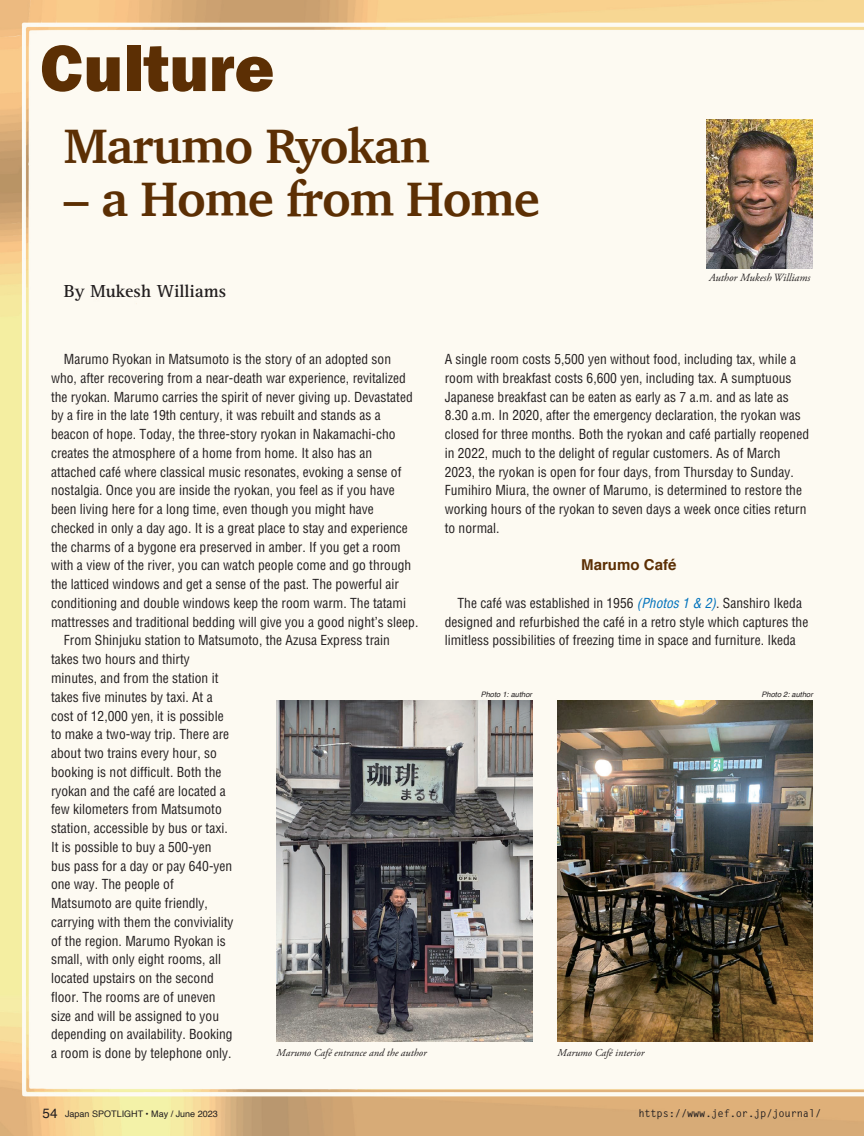
<style>
.page{position:relative;width:864px;height:1136px;background:#fff}
.page>*{position:absolute;margin:0;border:0;box-sizing:border-box;transform-origin:0 0}
.t1{font:800 66px "Franklin Gothic";color:#5c2f04}
.t2{font:700 49.5px "Charter";letter-spacing:-.02em;color:#5c2f04}
.t3{font:700 18px "Rotis Serif";color:#231f20}
.t4{font:700 15px "Helvetica";color:#5c2f04}
.t5{font:condensed 13.5px/18.8px "Helvetica";color:#231f20}
.t6{font:italic 10.95px "Adobe Garamond Pro";color:#231f20}
.t7{font:italic 10.5px "Adobe Garamond Pro";color:#231f20}
.t8{font:700 10.5px "Letter Gothic Std";letter-spacing:-.02em;color:#231f20}
.t9{font:9px "Helvetica";color:#231f20}
.t10{font:italic 7.5px "Helvetica";color:#231f20}
.s1{font-style:italic;color:#0072bc}
.s2{font-size:13.5px}
</style>
<div class="page">
<img style="left:0;top:0;width:863px;height:1135px">
<img style="left:706px;top:119px;width:106px;height:149px">
<img style="left:557px;top:700px;width:255px;height:341px">
<img style="left:276px;top:700px;width:255px;height:341px">
<h1 class="t1" style="left:40px;top:30px;width:235px">Culture</h1>
<h2 class="t2" style="left:64px;top:103px;width:367px">Marumo Ryokan</h2>
<h2 class="t2" style="left:64px;top:156px;width:477px">– a Home from Home</h2>
<h3 class="t3" style="left:64px;top:280px;width:164px">By Mukesh Williams</h3>
<p class="t6" style="left:708px;top:271px;width:103px">Author Mukesh Williams</p>
<p class="t5" style="left:64px;top:349px;width:328px">Marumo Ryokan in Matsumoto is the story of an adopted son</p>
<p class="t5" style="left:51px;top:368px;width:356px">who, after recovering from a near-death war experience, revitalized</p>
<p class="t5" style="left:51px;top:387px;width:363px">the ryokan. Marumo carries the spirit of never giving up. Devastated</p>
<p class="t5" style="left:51px;top:406px;width:331px">by a fire in the late 19th century, it was rebuilt and stands as a</p>
<p class="t5" style="left:51px;top:424px;width:346px">beacon of hope. Today, the three-story ryokan in Nakamachi-cho</p>
<p class="t5" style="left:51px;top:443px;width:322px">creates the atmosphere of a home from home. It also has an</p>
<p class="t5" style="left:51px;top:462px;width:352px">attached café where classical music resonates, evoking a sense of</p>
<p class="t5" style="left:51px;top:481px;width:345px">nostalgia. Once you are inside the ryokan, you feel as if you have</p>
<p class="t5" style="left:51px;top:499px;width:324px">been living here for a long time, even though you might have</p>
<p class="t5" style="left:51px;top:518px;width:358px">checked in only a day ago. It is a great place to stay and experience</p>
<p class="t5" style="left:51px;top:537px;width:351px">the charms of a bygone era preserved in amber. If you get a room</p>
<p class="t5" style="left:51px;top:556px;width:361px">with a view of the river, you can watch people come and go through</p>
<p class="t5" style="left:51px;top:574px;width:349px">the latticed windows and get a sense of the past. The powerful air</p>
<p class="t5" style="left:51px;top:593px;width:356px">conditioning and double windows keep the room warm. The tatami</p>
<p class="t5" style="left:51px;top:612px;width:368px">mattresses and traditional bedding will give you a good night’s sleep.</p>
<p class="t5" style="left:64px;top:631px;width:327px">From Shinjuku station to Matsumoto, the Azusa Express train</p>
<p class="t5" style="left:51px;top:649px;width:140px">takes two hours and thirty</p>
<p class="t5" style="left:51px;top:668px;width:169px">minutes, and from the station it</p>
<p class="t5" style="left:51px;top:687px;width:163px">takes five minutes by taxi. At a</p>
<p class="t5" style="left:51px;top:706px;width:174px">cost of 12,000 yen, it is possible</p>
<p class="t5" style="left:51px;top:724px;width:180px">to make a two-way trip. There are</p>
<p class="t5" style="left:51px;top:743px;width:167px">about two trains every hour, so</p>
<p class="t5" style="left:51px;top:762px;width:172px">booking is not difficult. Both the</p>
<p class="t5" style="left:51px;top:781px;width:176px">ryokan and the café are located a</p>
<p class="t5" style="left:51px;top:799px;width:172px">few kilometers from Matsumoto</p>
<p class="t5" style="left:51px;top:818px;width:178px">station, accessible by bus or taxi.</p>
<p class="t5" style="left:51px;top:837px;width:162px">It is possible to buy a 500-yen</p>
<p class="t5" style="left:51px;top:856px;width:183px">bus pass for a day or pay 640-yen</p>
<p class="t5" style="left:51px;top:874px;width:124px">one way. The people of</p>
<p class="t5" style="left:51px;top:893px;width:158px">Matsumoto are quite friendly,</p>
<p class="t5" style="left:51px;top:912px;width:184px">carrying with them the conviviality</p>
<p class="t5" style="left:51px;top:931px;width:176px">of the region. Marumo Ryokan is</p>
<p class="t5" style="left:51px;top:949px;width:171px">small, with only eight rooms, all</p>
<p class="t5" style="left:51px;top:968px;width:164px">located upstairs on the second</p>
<p class="t5" style="left:51px;top:987px;width:166px">floor. The rooms are of uneven</p>
<p class="t5" style="left:51px;top:1006px;width:169px">size and will be assigned to you</p>
<p class="t5" style="left:51px;top:1024px;width:183px">depending on availability. Booking</p>
<p class="t5" style="left:51px;top:1043px;width:182px">a room is done by telephone only.</p>
<p class="t7" style="left:276px;top:1046px;width:151px">Marumo Café entrance and the author</p>
<p class="t5" style="left:444px;top:349px;width:366px">A single room costs 5,500 yen without food, including tax, while a room with breakfast costs 6,600 yen, including tax. A sumptuous Japanese breakfast can be eaten as early as 7 a.m. and as late as 8.30 a.m. In 2020, after the emergency declaration, the ryokan was closed for three months. Both the ryokan and café partially reopened in 2022, much to the delight of regular customers. As of March 2023, the ryokan is open for four days, from Thursday to Sunday.<br>Fumihiro Miura, the owner of Marumo, is determined to restore the working hours of the ryokan to seven days a week once cities return to normal.</p>
<p class="t4" style="left:581px;top:553px;width:97px">Marumo Café</p>
<p class="t5" style="left:444px;top:593px;width:365px;text-indent:13px">The café was established in 1956 <span class="s1">(Photos 1 &amp; 2)</span>. Sanshiro Ikeda designed and refurbished the café in a retro style which captures the limitless possibilities of freezing time in space and furniture. Ikeda</p>
<p class="t10" style="left:480px;top:688px;width:53px">Photo 1: author</p>
<p class="t10" style="left:761px;top:688px;width:53px">Photo 2: author</p>
<p class="t7" style="left:557px;top:1046px;width:88px">Marumo Café interior</p>
<p class="t9" style="left:43px;top:1106px;width:177px"><span class="s2">54</span> Japan SPOTLIGHT • May / June 2023</p>
<p class="t8" style="left:638px;top:1106px;width:184px">https://www.jef.or.jp/journal/</p>
</div>
